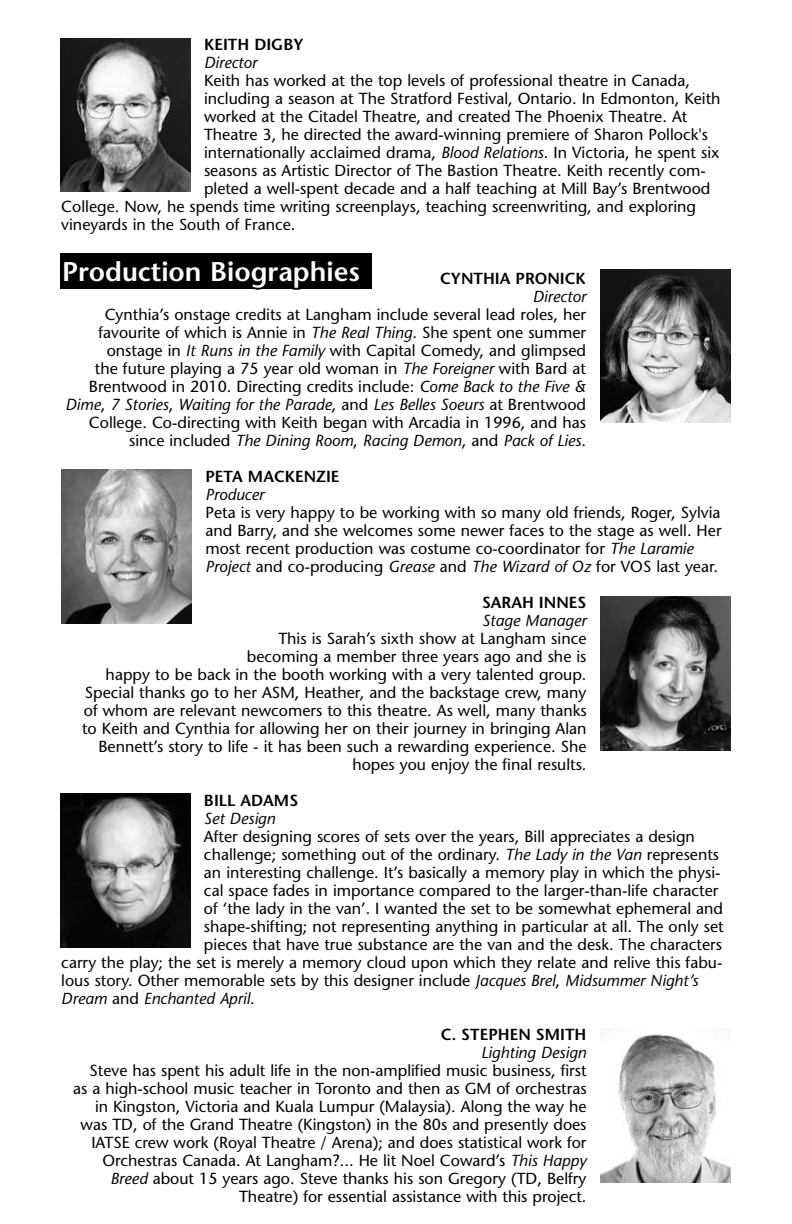
<style>
.page{position:relative;width:792px;height:1224px;background:#fff}
.page>*{position:absolute;margin:0;border:0;box-sizing:border-box;transform-origin:0 0}
.t1{font:600 27px "Stone Sans Std";color:#fff}
.t2{font:500 16px/18px "Stone Sans Std";color:#000;text-align:right}
.t3{font:italic 500 16px "Stone Sans Std";color:#000}
.t4{font:600 16px "Stone Sans Std";color:#000}
.s1{font-style:italic}
.s2{font-style:normal}
</style>
<div class="page">
<img style="left:60px;top:38px;width:130px;height:154px">
<img style="left:600px;top:269px;width:130px;height:154px">
<img style="left:62px;top:470px;width:130px;height:154px">
<img style="left:600px;top:597px;width:130px;height:154px">
<img style="left:60px;top:793px;width:130px;height:154px">
<img style="left:600px;top:1034px;width:130px;height:148px">
<div style="left:60px;top:253px;width:311px;height:36px;background:#000"></div>
<p class="t4" style="left:204px;top:35px;width:101px">KEITH DIGBY</p>
<p class="t3" style="left:204px;top:53px;width:55px">Director</p>
<p class="t2" style="left:204px;top:71px;width:488px">Keith has worked at the top levels of professional theatre in Canada,</p>
<p class="t2" style="left:204px;top:89px;width:518px">including a season at The Stratford Festival, Ontario. In Edmonton, Keith</p>
<p class="t2" style="left:204px;top:107px;width:485px">worked at the Citadel Theatre, and created The Phoenix Theatre. At</p>
<p class="t2" style="left:204px;top:125px;width:505px">Theatre 3, he directed the award-winning premiere of Sharon Pollock's</p>
<p class="t2" style="left:204px;top:143px;width:517px">internationally acclaimed drama, <span class="s1">Blood Relations</span>. In Victoria, he spent six</p>
<p class="t2" style="left:204px;top:161px;width:503px">seasons as Artistic Director of The Bastion Theatre. Keith recently com-</p>
<p class="t2" style="left:204px;top:179px;width:508px">pleted a well-spent decade and a half teaching at Mill Bay’s Brentwood</p>
<p class="t2" style="left:61px;top:197px;width:636px">College. Now, he spends time writing screenplays, teaching screenwriting, and exploring</p>
<p class="t2" style="left:61px;top:215px;width:236px">vineyards in the South of France.</p>
<p class="t4" style="left:440px;top:269px;width:136px">CYNTHIA PRON ICK</p>
<p class="t3" style="left:533px;top:287px;width:55px">Director</p>
<p class="t2" style="left:65px;top:305px;width:522px">Cynthia’s onstage credits at Langham include several lead roles, her favourite of which is Annie in <span class="s1">The Real Thing</span>. She spent one summer onstage in <span class="s1">It Runs in the Family</span> with Capital Comedy, and glimpsed<br>the future playing a 75 year old woman in <span class="s1">The Foreigner</span> with Bard at Brentwood in 2010. Directing credits include: <span class="s1">Come Back to the Five &amp; Dime</span>, <span class="s1">7 Stories</span>, <span class="s1">Waiting for the Parade</span>, and <span class="s1">Les Belles Soeurs</span> at Brentwood College. Co-directing with Keith began with Arcadia in 1996, and has since included <span class="s1">The Dining Room</span>, <span class="s1">Racing Demon</span>, and <span class="s1">Pack of Lies</span>.</p>
<p class="t4" style="left:205px;top:467px;width:136px">PETA MACKENZIE</p>
<p class="t3" style="left:205px;top:485px;width:60px">Producer</p>
<p class="t2" style="left:205px;top:503px;width:518px;text-align:left">Peta is very happy to be working with so many old friends, Roger, Sylvia and Barry, and she welcomes some newer faces to the stage as well. Her most recent production was costume co-coordinator for <span class="s1">The Laramie Project</span> and co-producing <span class="s1">Grease</span> and <span class="s1">The Wizard of Oz</span> for VOS last year.</p>
<p class="t4" style="left:482px;top:593px;width:21px">SARA</p>
<p class="t4" style="left:522px;top:593px;width:28px">H INN</p>
<p class="t4" style="left:569px;top:593px;width:17px">ES</p>
<p class="t3" style="left:482px;top:611px;width:106px">Stage Manager</p>
<p class="t2" style="left:82px;top:629px;width:506px">This is Sarah’s sixth show at Langham since<br>becoming a member three years ago and she is<br>happy to be back in the booth working with a very talented group.<br>Special thanks go to her ASM, Heather, and the backstage crew, many of whom are relevant newcomers to this theatre. As well, many thanks to Keith and Cynthia for allowing her on their journey in bringing Alan Bennett’s story to life - it has been such a rewarding experience. She hopes you enjoy the final results.</p>
<p class="t4" style="left:204px;top:791px;width:60px">BILL ADAMS</p>
<p class="t3" style="left:204px;top:809px;width:73px">Set Design</p>
<p class="t2" style="left:204px;top:827px;width:492px">After designing scores of sets over the years, Bill appreciates a design</p>
<p class="t2" style="left:204px;top:845px;width:517px">challenge; something out of the ordinary. <span class="s1">The Lady in the Van</span> represents</p>
<p class="t2" style="left:204px;top:863px;width:518px">an interesting challenge. It’s basically a memory play in which the physi-</p>
<p class="t2" style="left:204px;top:881px;width:516px">cal space fades in importance compared to the larger-than-life character</p>
<p class="t2" style="left:204px;top:899px;width:521px">of ‘the lady in the van’. I wanted the set to be somewhat ephemeral and</p>
<p class="t2" style="left:204px;top:917px;width:521px">shape-shifting; not representing anything in particular at all. The only set</p>
<p class="t2" style="left:204px;top:935px;width:519px">pieces that have true substance are the van and the desk. The characters</p>
<p class="t2" style="left:61px;top:953px;width:663px">carry the play; the set is merely a memory cloud upon which they relate and relive this fabu-</p>
<p class="t2" style="left:61px;top:971px;width:638px">lous story. Other memorable sets by this designer include <span class="s1">Jacques Brel</span>, <span class="s1">Midsummer Night’s</span></p>
<p class="t3" style="left:61px;top:989px;width:195px">Dream <span class="s2">and</span> Enchanted April<span class="s2">.</span></p>
<p class="t4" style="left:441px;top:1025px;width:147px">C. STEPHEN SM ITH</p>
<p class="t3" style="left:481px;top:1043px;width:107px">Lighting Design</p>
<p class="t2" style="left:73px;top:1061px;width:515px">Steve has spent his adult life in the non-amplified music business, first as a high-school music teacher in Toronto and then as GM of orchestras in Kingston, Victoria and Kuala Lumpur (Malaysia). Along the way he was TD, of the Grand Theatre (Kingston) in the 80s and presently does IATSE crew work (Royal Theatre / Arena); and does statistical work for Orchestras Canada. At Langham?... He lit Noel Coward’s <span class="s1">This Happy Breed</span> about 15 years ago. Steve thanks his son Gregory (TD, Belfry Theatre) for essential assistance with this project.</p>
<h1 class="t1" style="left:62px;top:255px;width:299px">PRODUCTION BIOGRAPHIES</h1>
</div>
